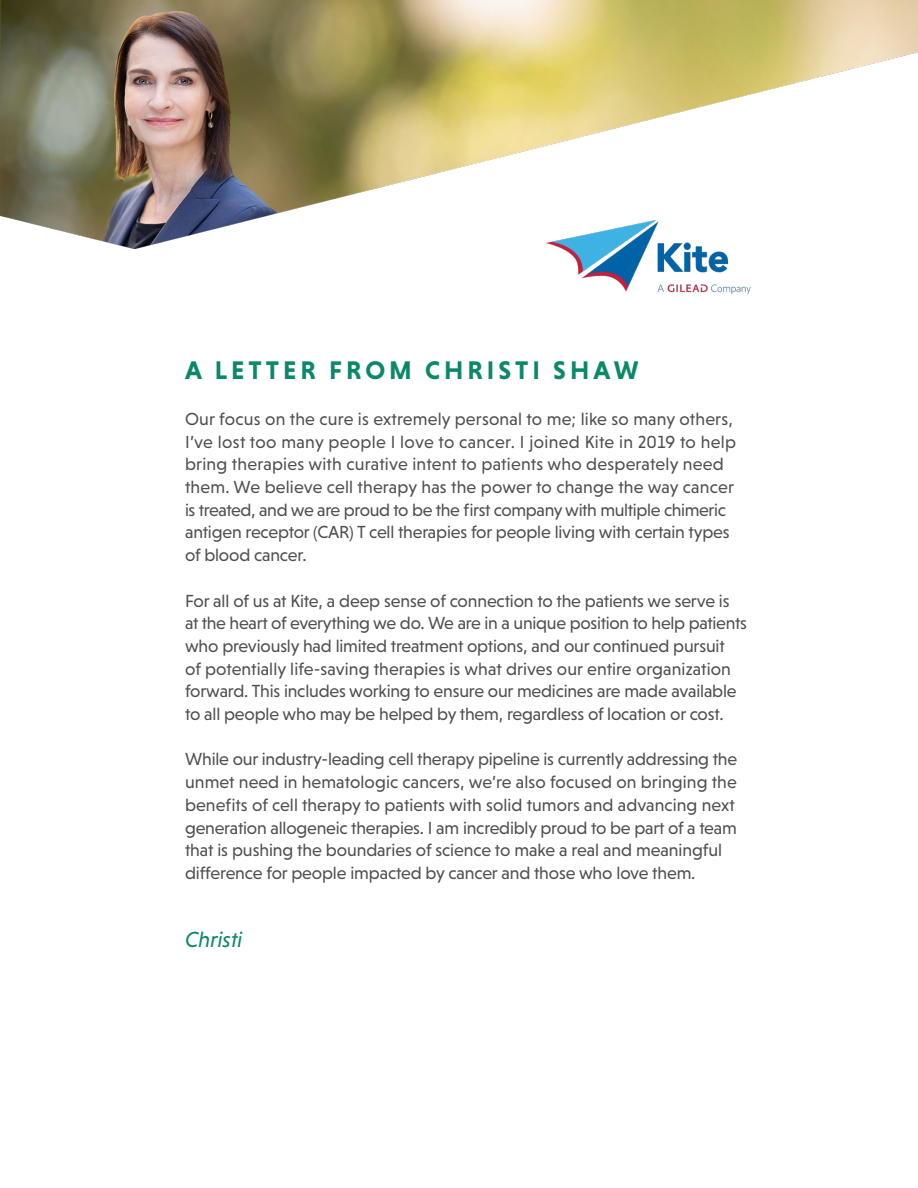
<style>
.page{position:relative;width:918px;height:1188px;background:#fff}
.page>*{position:absolute;margin:0;border:0;box-sizing:border-box;transform-origin:0 0}
.t1{font:700 25.95px "Niveau Grotesk";letter-spacing:.155em;color:#0a8869}
.t2{font:italic 22.2px "Niveau Grotesk";color:#0a8869}
.t3{font:17.85px/22.6px "Niveau Grotesk";letter-spacing:-.01em;color:#4e4f4f}
</style>
<div class="page">
<img style="left:563px;top:249px;width:187px;height:45px">
<img style="left:0;top:0;width:918px;height:249px">
<p class="t1" style="left:185px;top:356px;width:455px">A LETTER FROM CHRISTI SHAW</p>
<p class="t3" style="left:185px;top:407px;width:553px">Our focus on the cure is extremely personal to me; like so many others, I’ve lost too many people I love to cancer. I joined Kite in 2019 to help bring therapies with curative intent to patients who desperately need them. We believe cell therapy has the power to change the way cancer is treated, and we are proud to be the first company with multiple chimeric antigen receptor (CAR) T cell therapies for people living with certain types of blood cancer.</p>
<p class="t3" style="left:185px;top:589px;width:563px">For all of us at Kite, a deep sense of connection to the patients we serve is at the heart of everything we do. We are in a unique position to help patients who previously had limited treatment options, and our continued pursuit<br>of potentially life-saving therapies is what drives our entire organization forward. This includes working to ensure our medicines are made available to all people who may be helped by them, regardless of location or cost.</p>
<p class="t3" style="left:185px;top:748px;width:554px">While our industry-leading cell therapy pipeline is currently addressing the unmet need in hematologic cancers, we’re also focused on bringing the benefits of cell therapy to patients with solid tumors and advancing next generation allogeneic therapies. I am incredibly proud to be part of a team that is pushing the boundaries of science to make a real and meaningful difference for people impacted by cancer and those who love them.</p>
<p class="t2" style="left:185px;top:927px;width:59px">Christi</p>
</div>
